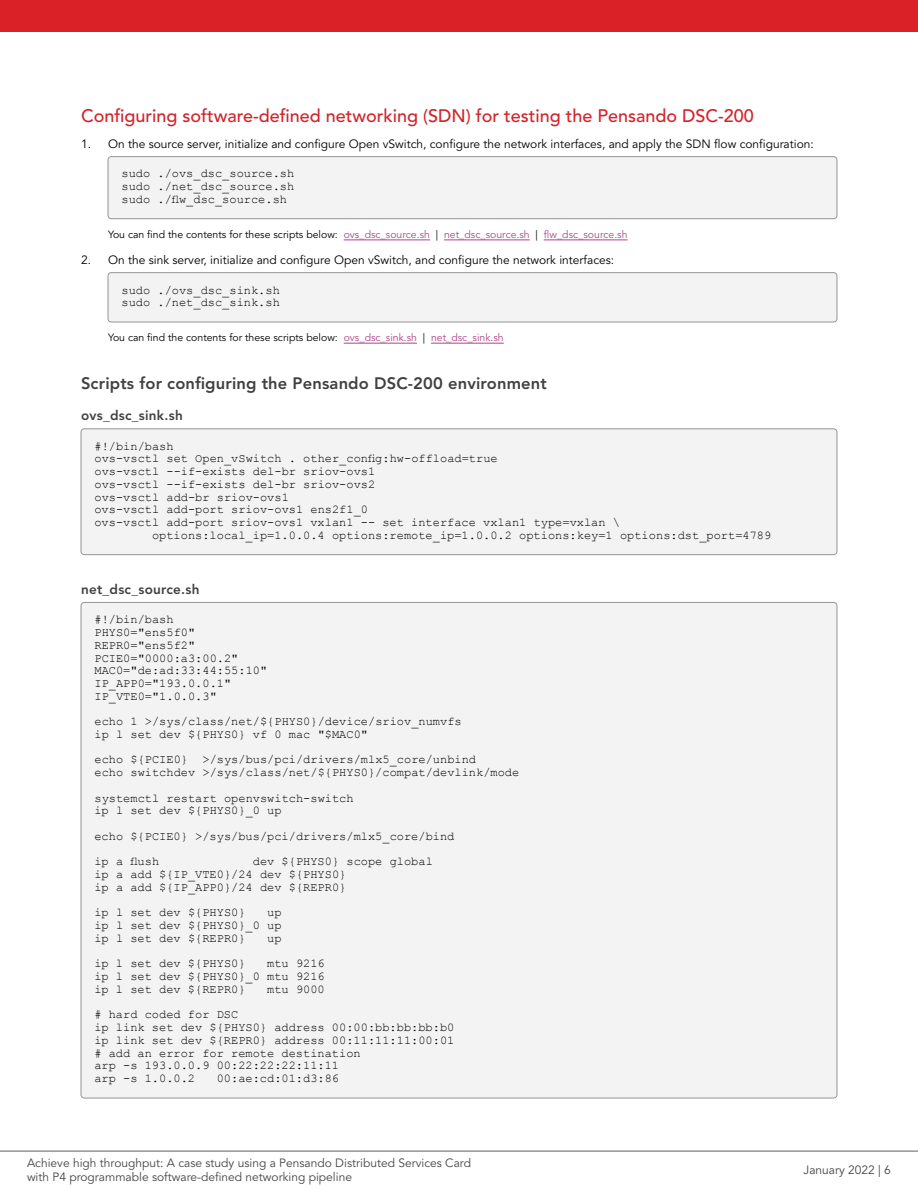
<style>
.page{position:relative;width:918px;height:1188px;background:#fff}
.page>*{position:absolute;margin:0;border:0;box-sizing:border-box;transform-origin:0 0}
.t1{font:500 18px "Avenir LT Pro";color:#d2232a}
.t2{font:800 16.5px "Avenir LT Pro";letter-spacing:.01em;color:#414042}
.t3{font:800 13.5px "Avenir LT Pro";letter-spacing:.02em;color:#414042}
.t4{font:12px/12.8px "Courier New";color:#000}
.t5{font:12px "Avenir LT Pro";color:#000}
.t6{font:12px/14.4px "Avenir LT Pro";color:#464547}
.t7{font:10.5px "Avenir LT Pro";color:#ad458a}
.t8{font:10.5px "Avenir LT Pro";color:#000}
.s1{color:#000}
.s2{color:#ad458a}
</style>
<div class="page">
<div style="left:108px;top:157px;width:729px;height:62px;background:#f3f3f4;border-radius:3px"></div>
<div style="left:108px;top:156px;width:729px;height:63px;border:1px solid #939598;border-radius:3px"></div>
<hr style="left:344px;top:240px;width:86px;height:1px;background:#ad458a">
<hr style="left:444px;top:240px;width:86px;height:1px;background:#ad458a">
<hr style="left:544px;top:240px;width:84px;height:1px;background:#ad458a">
<div style="left:108px;top:273px;width:729px;height:49px;background:#f3f3f4;border-radius:3px"></div>
<div style="left:108px;top:272px;width:729px;height:50px;border:1px solid #939598;border-radius:3px"></div>
<hr style="left:344px;top:343px;width:73px;height:1px;background:#ad458a">
<hr style="left:431px;top:343px;width:73px;height:1px;background:#ad458a">
<div style="left:81px;top:429px;width:756px;height:126px;background:#f3f3f4;border-radius:3px"></div>
<div style="left:81px;top:429px;width:756px;height:126px;border:1px solid #939598;border-radius:3px"></div>
<div style="left:81px;top:602px;width:756px;height:496px;background:#f3f3f4;border-radius:3px"></div>
<hr style="left:0;top:1151px;width:918px;height:1px;background:#616264">
<div style="left:0;top:0;width:918px;height:32px;background:#da2128"></div>
<h1 class="t1" style="left:81px;top:105px;width:674px">Configuring software-defined networking (SDN) for testing the Pensando DSC-200</h1>
<p class="t5" style="left:81px;top:137px;width:734px">1. On the source server, initialize and configure Open vSwitch, configure the network interfaces, and apply the SDN flow configuration:</p>
<p class="t4" style="left:122px;top:167px;width:174px;text-align:justify">sudo ./ovs_dsc_source.sh sudo ./net_dsc_source.sh sudo ./flw_dsc_source.sh</p>
<p class="t7" style="left:108px;top:228px;width:521px"><span class="s1">You can find the contents for these scripts below:</span> ovs_dsc_source.sh <span class="s1">|</span> net_dsc_source.sh <span class="s1">|</span> flw_dsc_source.sh</p>
<p class="t5" style="left:81px;top:253px;width:535px">2. On the sink server, initialize and configure Open vSwitch, and configure the network interfaces:</p>
<p class="t4" style="left:122px;top:283px;width:160px">sudo ./ovs_dsc_sink.sh sudo ./net_dsc_sink.sh</p>
<p class="t8" style="left:108px;top:331px;width:397px">You can find the contents for these scripts below: <span class="s2">ovs_dsc_sink.sh</span> | <span class="s2">net_dsc_sink.sh</span></p>
<h2 class="t2" style="left:81px;top:373px;width:467px">Scripts for configuring the Pensando DSC-200 environment</h2>
<p class="t3" style="left:81px;top:407px;width:103px">ovs_dsc_sink.sh</p>
<p class="t4" style="left:94px;top:439px;width:81px">#!/bin/bash</p>
<p class="t4" style="left:94px;top:452px;width:405px">ovs-vsctl set Open_vSwitch . other_config:hw-offload=true</p>
<p class="t4" style="left:94px;top:465px;width:282px">ovs-vsctl --if-exists del-br sriov-ovs1</p>
<p class="t4" style="left:94px;top:477px;width:282px">ovs-vsctl --if-exists del-br sriov-ovs2</p>
<p class="t4" style="left:94px;top:490px;width:196px">ovs-vsctl add-br sriov-ovs1</p>
<p class="t4" style="left:94px;top:503px;width:275px">ovs-vsctl add-port sriov-ovs1 ens2f1_0</p>
<p class="t4" style="left:94px;top:516px;width:527px">ovs-vsctl add-port sriov-ovs1 vxlan1 -- set interface vxlan1 type=vxlan \</p>
<p class="t4" style="left:152px;top:528px;width:621px">options:local_ip=1.0.0.4 options:remote_ip=1.0.0.2 options:key=1 options:dst_port=4789</p>
<p class="t3" style="left:81px;top:581px;width:120px">net_dsc_source.sh</p>
<p class="t4" style="left:94px;top:613px;width:174px">#!/bin/bash<br>PHYS0="ens5f0"<br>REPR0="ens5f2"<br>PCIE0="0000:a3:00.2"<br>MAC0="de:ad:33:44:55:10"<br>IP_APP0="193.0.0.1"<br>IP_VTE0="1.0.0.3"</p>
<p class="t4" style="left:94px;top:715px;width:369px">echo 1 &gt;/sys/class/net/${PHYS0}/device/sriov_numvfs ip l set dev ${PHYS0} vf 0 mac "$MAC0"</p>
<p class="t4" style="left:94px;top:753px;width:426px">echo ${PCIE0} &gt;/sys/bus/pci/drivers/mlx5_core/unbind<br>echo switchdev &gt;/sys/class/net/${PHYS0}/compat/devlink/mode</p>
<p class="t4" style="left:94px;top:791px;width:261px">systemctl restart openvswitch-switch ip l set dev ${PHYS0}_0 up</p>
<p class="t4" style="left:94px;top:823px;width:362px;line-height:25.5px">echo ${PCIE0} &gt;/sys/bus/pci/drivers/mlx5_core/bind ip a flush</p>
<p class="t4" style="left:94px;top:855px;width:340px;text-indent:158px">dev ${PHYS0} scope global ip a add ${IP_VTE0}/24 dev ${PHYS0}<br>ip a add ${IP_APP0}/24 dev ${REPR0}</p>
<p class="t4" style="left:94px;top:906px;width:153px">ip l set dev ${PHYS0}</p>
<p class="t4" style="left:94px;top:906px;width:189px;text-align:justify;text-indent:173px">up ip l set dev ${PHYS0}_0 up ip l set dev ${REPR0}</p>
<p class="t4" style="left:267px;top:931px;width:16px">up</p>
<p class="t4" style="left:94px;top:957px;width:153px">ip l set dev ${PHYS0}</p>
<p class="t4" style="left:94px;top:957px;width:232px;text-align:justify;text-indent:173px">mtu 9216 ip l set dev ${PHYS0}_0 mtu 9216 ip l set dev ${REPR0}</p>
<p class="t4" style="left:267px;top:982px;width:59px">mtu 9000</p>
<p class="t4" style="left:94px;top:1008px;width:362px"># hard coded for DSC<br>ip link set dev ${PHYS0} address 00:00:bb:bb:bb:b0 ip link set dev ${REPR0} address 00:11:11:11:00:01 # add an error for remote destination<br>arp -s 193.0.0.9 00:22:22:22:11:11<br>arp -s 1.0.0.2</p>
<p class="t4" style="left:217px;top:1072px;width:124px">00:ae:cd:01:d3:86</p>
<p class="t6" style="left:27px;top:1156px;width:446px">Achieve high throughput: A case study using a Pensando Distributed Services Card with P4 programmable software-defined networking pipeline</p>
<p class="t6" style="left:804px;top:1163px;width:89px">January 2022 | 6</p>
</div>
